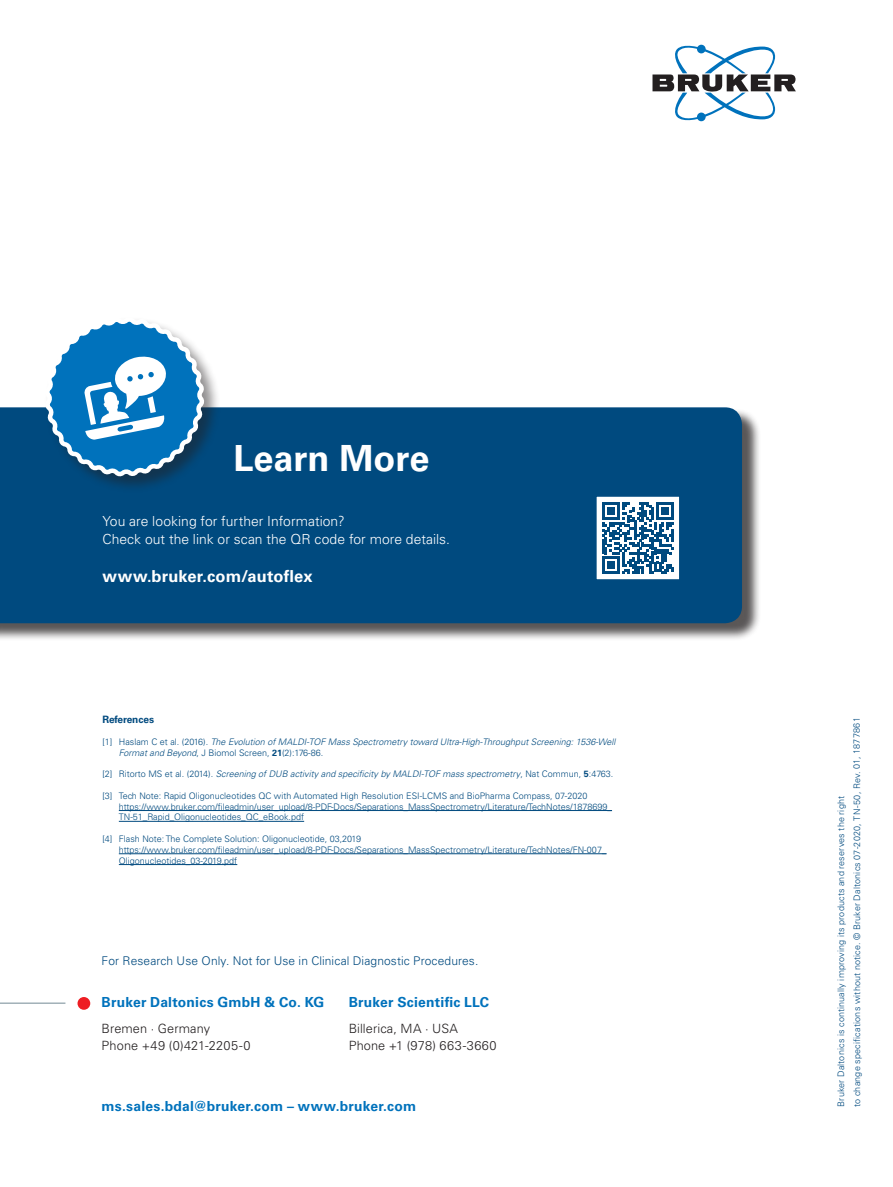
<style>
.page{position:relative;width:893px;height:1187px;background:#fff}
.page>*{position:absolute;margin:0;border:0;box-sizing:border-box;transform-origin:0 0}
.t1{font:700 36px "Univers LT Std";color:#fff}
.t2{font:700 16.5px "Univers LT Std";letter-spacing:.01em;color:#fff}
.t3{font:700 13.8px "Univers LT Std";letter-spacing:.015em;color:#0072bc}
.t4{font:300 13.8px/18.8px "Univers LT Std";letter-spacing:.005em;color:#fff}
.t5{font:300 12.75px "Univers LT Std";letter-spacing:.01em;color:#231f20}
.t6{font:300 12px "Univers LT Std";letter-spacing:.01em;color:#004a7f}
.AN_References{font:700 10.2px "Univers LT Std";letter-spacing:-.005em;color:#004a7f}
.Application_Authors{font:300 9px/10.8px "Univers LT Std";color:#004a7f}
.Application_Authors-2{font:italic 300 9px/10.8px "Univers LT Std";color:#004a7f}
.Application_Authors-3{font:300 9px "Univers LT Std";letter-spacing:.02em;color:#004a7f}
.s1{font-style:normal}
.s2{font-weight:700;font-style:normal}
</style>
<div class="page">
<hr style="left:0;top:1002px;width:65px;height:1px;background:#738a95">
<div style="left:78px;top:996px;width:12px;height:13px;background:#ee1d23;border-radius:50%"></div>
<svg style="left:652px;top:44px;width:144px;height:78px"></svg>
<div style="left:0;top:408px;width:761px;height:233px;background:#231f20;opacity:.75"></div>
<div style="left:0;top:407px;width:742px;height:216px;background:#004a7f"></div>
<div style="left:44px;top:316px;width:177px;height:177px;background:#231f20;opacity:.5"></div>
<svg style="left:41px;top:316px;width:168px;height:164px"></svg>
<hr style="left:119px;top:810px;width:493px;height:1px;background:#004a7f">
<hr style="left:119px;top:821px;width:185px;height:1px;background:#004a7f">
<hr style="left:119px;top:853px;width:487px;height:1px;background:#004a7f">
<hr style="left:119px;top:864px;width:118px;height:1px;background:#004a7f">
<svg style="left:594px;top:494px;width:88px;height:87px"></svg>
<p class="t1" style="left:233px;top:437px;width:198px">Learn More</p>
<p class="t4" style="left:102px;top:511px;width:349px">You are looking for further Information?<br>Check out the link or scan the QR code for more details.</p>
<p class="t2" style="left:102px;top:566px;width:212px">www.bruker.com/autoflex</p>
<p class="AN_References" style="left:102px;top:713px;width:53px">References</p>
<p class="Application_Authors-2" style="left:119px;top:736px;width:498px;text-indent:-16px"><span class="s1">[1] Haslam C et al. (2016).</span> The Evolution of MALDI-TOF Mass Spectrometry toward Ultra-High-Throughput Screening: 1536-Well<br>Format and Beyond<span class="s1">, J Biomol Screen,</span> <span class="s2">21</span><span class="s1">(2):176-86.</span></p>
<p class="Application_Authors-2" style="left:102px;top:768px;width:512px"><span class="s1">[2] Ritorto MS et al. (2014).</span> Screening of DUB activity and specificity by MALDI-TOF mass spectrometry<span class="s1">, Nat Commun,</span> <span class="s2">5</span><span class="s1">:4763.</span></p>
<p class="Application_Authors" style="left:102px;top:790px;width:487px">[3] Tech Note: Rapid Oligonucleotides QC with Automated High Resolution ESI-LCMS and BioPharma Compass, 07-2020</p>
<p class="Application_Authors" style="left:119px;top:801px;width:495px">https://www.bruker.com/fileadmin/user_upload/8-PDF-Docs/Separations_MassSpectrometry/Literature/TechNotes/1878699_<br>TN-51_Rapid_Oligonucleotides_QC_eBook.pdf</p>
<p class="Application_Authors" style="left:102px;top:833px;width:260px">[4] Flash Note: The Complete Solution: Oligonucleotide, 03,2019</p>
<p class="Application_Authors" style="left:119px;top:844px;width:489px">https://www.bruker.com/fileadmin/user_upload/8-PDF-Docs/Separations_MassSpectrometry/Literature/TechNotes/FN-007_<br>Oligonucleotides_03-2019.pdf</p>
<p class="t6" style="left:102px;top:953px;width:378px">For Research Use Only. Not for Use in Clinical Diagnostic Procedures.</p>
<p class="t3" style="left:102px;top:994px;width:224px">Bruker Daltonics GmbH &amp; Co. KG</p>
<p class="t5" style="left:102px;top:1020px;width:110px">Bremen · Germany</p>
<p class="t5" style="left:102px;top:1037px;width:150px">Phone +49 (0)421-2205-0</p>
<p class="t3" style="left:349px;top:994px;width:142px">Bruker Scientific LLC</p>
<p class="t5" style="left:349px;top:1020px;width:111px">Billerica, MA · USA</p>
<p class="t5" style="left:349px;top:1037px;width:149px">Phone +1 (978) 663-3660</p>
<p class="t3" style="left:102px;top:1098px;width:316px">ms.sales.bdal@bruker.com – www.bruker.com</p>
<p class="Application_Authors-3" style="left:851px;top:1106px;width:391px;rotate:-90deg">to change specifications without notice. © Bruker Daltonics 07-2020, TN-50, Rev. 01, 1877861</p>
<p class="Application_Authors-3" style="left:836px;top:1106px;width:312px;rotate:-90deg">Bruker Daltonics is continually improving its products and reserves the right</p>
</div>
